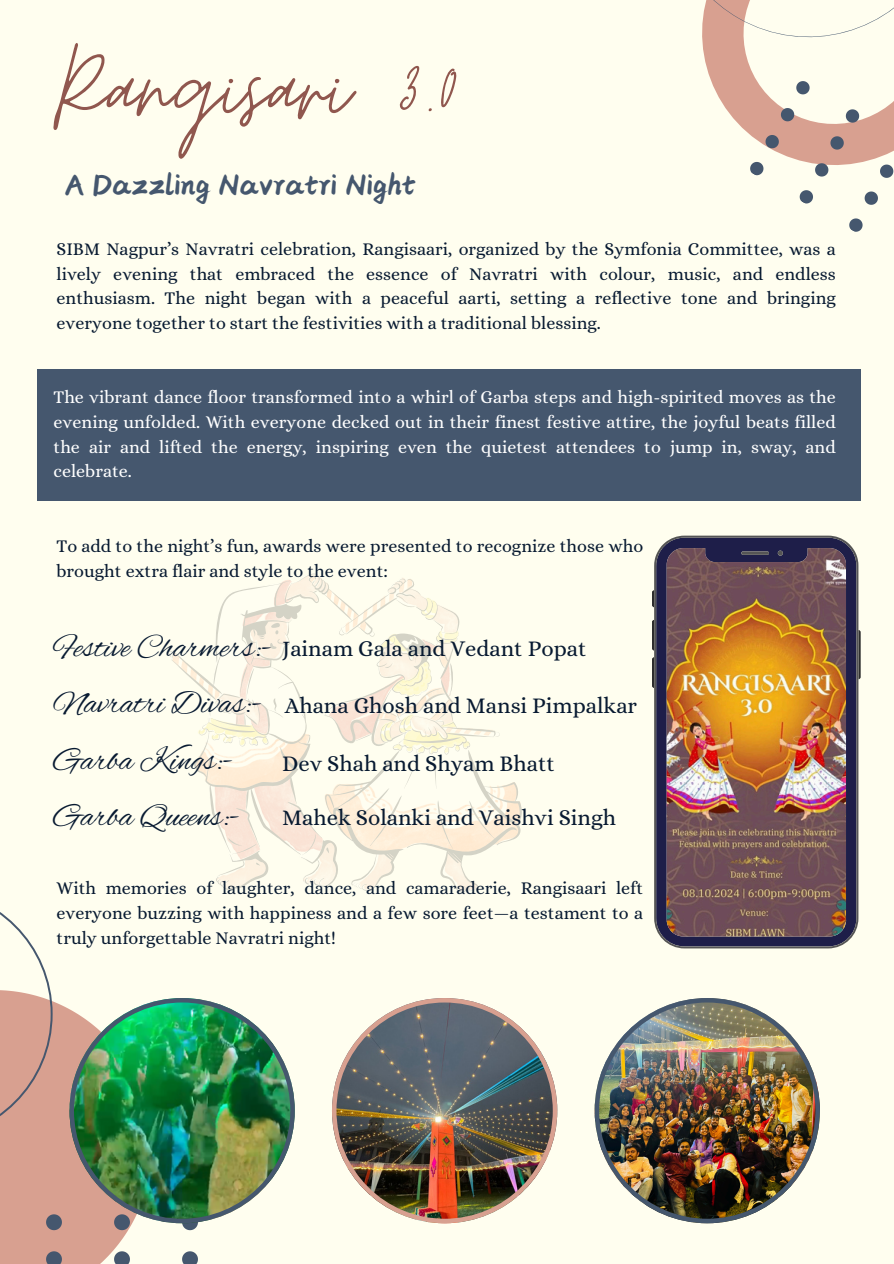
<style>
.page{position:relative;width:894px;height:1264px;background:#fff}
.page>*{position:absolute;margin:0;border:0;box-sizing:border-box;transform-origin:0 0}
.t1{font:117px "Moon Time";color:#90574e}
.t2{font:33px "Alex Brush";color:#081a31}
.t3{font:28.5px "Canva Scholar";color:#45576e}
.t4{font:22.5px "Alice";color:#081a31}
.t5{font:18px/24.8px "Alice";color:#081a31;text-align:justify}
.t6{font:18px/24.8px "Alice";color:#fff;text-align:justify}
</style>
<div class="page">
<div style="left:0;top:0;width:893px;height:1263px;background:#fffeef"></div>
<svg style="left:182px;top:1251px;width:16px;height:12px"></svg>
<svg style="left:0;top:912px;width:133px;height:351px"></svg>
<svg style="left:182px;top:1223px;width:16px;height:7px"></svg>
<img style="left:332px;top:998px;width:225px;height:225px">
<img style="left:69px;top:998px;width:225px;height:225px">
<img style="left:594px;top:998px;width:225px;height:225px">
<svg style="left:718px;top:97px;width:175px;height:68px;fill:#d8a090"></svg>
<svg style="left:849px;top:218px;width:14px;height:14px"></svg>
<svg style="left:799px;top:190px;width:14px;height:14px"></svg>
<svg style="left:747px;top:159px;width:18px;height:17px"></svg>
<svg style="left:864px;top:191px;width:14px;height:14px"></svg>
<svg style="left:812px;top:161px;width:18px;height:16px"></svg>
<svg style="left:762px;top:133px;width:19px;height:18px"></svg>
<svg style="left:877px;top:162px;width:16px;height:16px"></svg>
<svg style="left:827px;top:134px;width:18px;height:18px"></svg>
<svg style="left:778px;top:106px;width:18px;height:18px"></svg>
<svg style="left:892px;top:135px;width:1px;height:18px"></svg>
<svg style="left:843px;top:107px;width:18px;height:18px"></svg>
<svg style="left:702px;top:0;width:191px;height:97px"></svg>
<div style="left:37px;top:369px;width:823px;height:131px;background:#45576e"></div>
<svg style="left:652px;top:590px;width:2px;height:17px"></svg>
<svg style="left:652px;top:620px;width:2px;height:30px"></svg>
<svg style="left:652px;top:657px;width:2px;height:31px"></svg>
<svg style="left:858px;top:630px;width:2px;height:49px"></svg>
<img style="left:654px;top:535px;width:204px;height:413px">
<svg style="left:168px;top:573px;width:354px;height:320px"></svg>
<p class="t1" style="left:53px;top:18px;width:409px">Rangisari 3.0</p>
<p class="t3" style="left:65px;top:171px;width:352px">A Dazzling Navratri Night</p>
<p class="t5" style="left:56px;top:236px;width:780px">SIBM Nagpur’s Navratri celebration, Rangisaari, organized by the Symfonia Committee, was a lively evening that embraced the essence of Navratri with colour, music, and endless enthusiasm. The night began with a peaceful aarti, setting a reflective tone and bringing everyone together to start the festivities with a traditional blessing.</p>
<p class="t6" style="left:53px;top:384px;width:783px">The vibrant dance floor transformed into a whirl of Garba steps and high-spirited moves as the evening unfolded. With everyone decked out in their finest festive attire, the joyful beats filled the air and lifted the energy, inspiring even the quietest attendees to jump in, sway, and celebrate.</p>
<h2 class="t5" style="left:56px;top:533px;width:588px">To add to the night’s fun, awards were presented to recognize those who brought extra flair and style to the event:</h2>
<h2 class="t2" style="left:53px;top:629px;width:219px">Festive Charmers:-</h2>
<h2 class="t2" style="left:53px;top:685px;width:209px">Navratri Divas:-</h2>
<h2 class="t2" style="left:53px;top:741px;width:181px">Garba Kings:-</h2>
<h4 class="t2" style="left:53px;top:797px;width:187px">Garba Queens:-</h4>
<h4 class="t4" style="left:282px;top:635px;width:306px">Jainam Gala and Vedant Popat</h4>
<h4 class="t4" style="left:284px;top:693px;width:354px">Ahana Ghosh and Mansi Pimpalkar</h4>
<h4 class="t4" style="left:282px;top:750px;width:274px">Dev Shah and Shyam Bhatt</h4>
<p class="t4" style="left:282px;top:804px;width:335px">Mahek Solanki and Vaishvi Singh</p>
<p class="t5" style="left:56px;top:875px;width:588px">With memories of laughter, dance, and camaraderie, Rangisaari left everyone buzzing with happiness and a few sore feet—a testament to a truly unforgettable Navratri night!</p>
</div>
